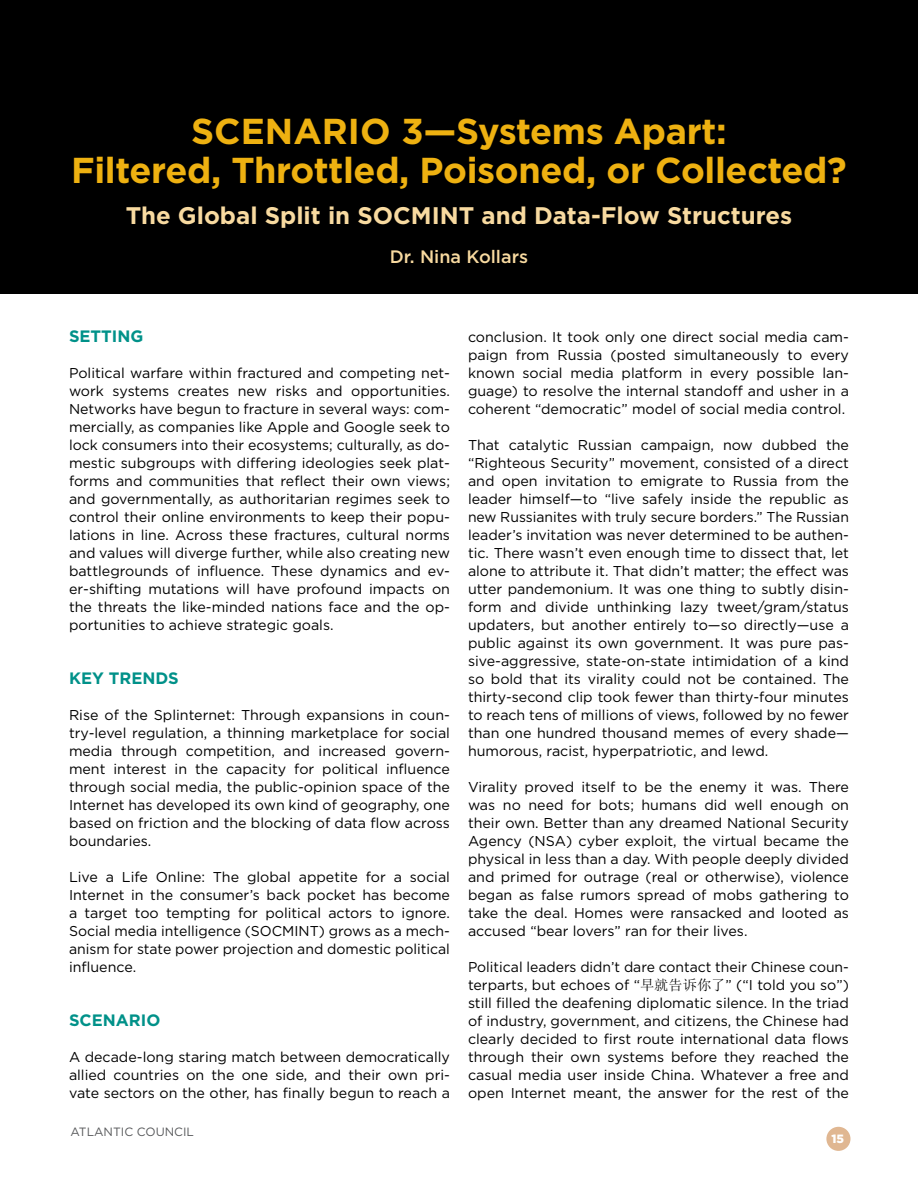
<style>
.page{position:relative;width:918px;height:1188px;background:#fff}
.page>*{position:absolute;margin:0;border:0;box-sizing:border-box;transform-origin:0 0}
.t1{font:700 36px/39px "Gotham";letter-spacing:-.01em;color:#eeb111;text-align:center}
.t2{font:700 24px "Gotham";color:#f8daa0}
.t3{font:500 18px "Gotham";color:#f8daa0}
.t4{font:700 16.5px "Gotham";color:#009189}
.t5{font:14.25px/18px "Gotham";color:#000;text-align:justify}
.t6{font:12px "Gotham";color:#58595b}
.t7{font:900 12px "Gotham";color:#fff}
.s1{font-family:"Sim Sun"}
</style>
<div class="page">
<div style="left:826px;top:1127px;width:24px;height:24px;background:#e0b792;border-radius:50%"></div>
<div style="left:1px;top:0;width:917px;height:294px;background:#000"></div>
<h1 class="t1" style="left:71px;top:112px;width:777px">SCENARIO 3—Systems Apart:<br>Filtered, Throttled, Poisoned, or Collected?</h1>
<h2 class="t2" style="left:126px;top:199px;width:668px">The Global Split in SOCMINT and Data-Flow Structures</h2>
<p class="t3" style="left:390px;top:244px;width:140px">Dr. Nina Kollars</p>
<p class="t4" style="left:69px;top:325px;width:76px">SETTING</p>
<p class="t5" style="left:69px;top:364px;width:383px">Political warfare within fractured and competing net&shy;work systems creates new risks and opportunities.<br>Networks have begun to fracture in several ways: com&shy;mercially, as companies like Apple and Google seek to lock consumers into their ecosystems; culturally, as do&shy;mestic subgroups with differing ideologies seek plat&shy;forms and communities that reflect their own views; and governmentally, as authoritarian regimes seek to control their online environments to keep their popu&shy;lations in line. Across these fractures, cultural norms and values will diverge further, while also creating new battlegrounds of influence. These dynamics and ev&shy;er-shifting mutations will have profound impacts on the threats the like-minded nations face and the op&shy;portunities to achieve strategic goals.</p>
<p class="t4" style="left:69px;top:667px;width:111px">KEY TRENDS</p>
<p class="t5" style="left:69px;top:706px;width:383px">Rise of the Splinternet: Through expansions in coun&shy;try-level regulation, a thinning marketplace for social media through competition, and increased govern&shy;ment interest in the capacity for political influence through social media, the public-opinion space of the Internet has developed its own kind of geography, one based on friction and the blocking of data flow across boundaries.</p>
<p class="t5" style="left:69px;top:868px;width:383px">Live a Life Online: The global appetite for a social Internet in the consumer’s back pocket has become a target too tempting for political actors to ignore.<br>Social media intelligence (SOCMINT) grows as a mech&shy;anism for state power projection and domestic political influence.</p>
<p class="t4" style="left:69px;top:1009px;width:93px">SCENARIO</p>
<p class="t5" style="left:69px;top:1048px;width:383px">A decade-long staring match between democratically allied countries on the one side, and their own pri&shy;vate sectors on the other, has finally begun to reach a</p>
<p class="t6" style="left:71px;top:1124px;width:125px">ATLANTIC COUNCIL</p>
<p class="t5" style="left:468px;top:328px;width:383px">conclusion. It took only one direct social media cam&shy;paign from Russia (posted simultaneously to every known social media platform in every possible lan&shy;guage) to resolve the internal standoff and usher in a coherent “democratic” model of social media control.</p>
<p class="t5" style="left:468px;top:436px;width:383px">That catalytic Russian campaign, now dubbed the “Righteous Security” movement, consisted of a direct and open invitation to emigrate to Russia from the leader himself—to “live safely inside the republic as new Russianites with truly secure borders.” The Russian leader’s invitation was never determined to be authen&shy;tic. There wasn’t even enough time to dissect that, let alone to attribute it. That didn’t matter; the effect was utter pandemonium. It was one thing to subtly disin&shy;form and divide unthinking lazy tweet/gram/status updaters, but another entirely to—so directly—use a public against its own government. It was pure pas&shy;sive-aggressive, state-on-state intimidation of a kind so bold that its virality could not be contained. The thirty-second clip took fewer than thirty-four minutes to reach tens of millions of views, followed by no fewer than one hundred thousand memes of every shade— humorous, racist, hyperpatriotic, and lewd.</p>
<p class="t5" style="left:468px;top:778px;width:383px">Virality proved itself to be the enemy it was. There was no need for bots; humans did well enough on their own. Better than any dreamed National Security Agency (NSA) cyber exploit, the virtual became the physical in less than a day. With people deeply divided and primed for outrage (real or otherwise), violence began as false rumors spread of mobs gathering to take the deal. Homes were ransacked and looted as accused “bear lovers” ran for their lives.</p>
<p class="t5" style="left:468px;top:958px;width:383px">Political leaders didn’t dare contact their Chinese coun&shy;terparts, but echoes of “<span class="s1">早就告诉你了</span>” (“I told you so”) still filled the deafening diplomatic silence. In the triad of industry, government, and citizens, the Chinese had clearly decided to first route international data flows through their own systems before they reached the casual media user inside China. Whatever a free and open Internet meant, the answer for the rest of the</p>
<p class="t7" style="left:831px;top:1131px;width:14px">15</p>
</div>
